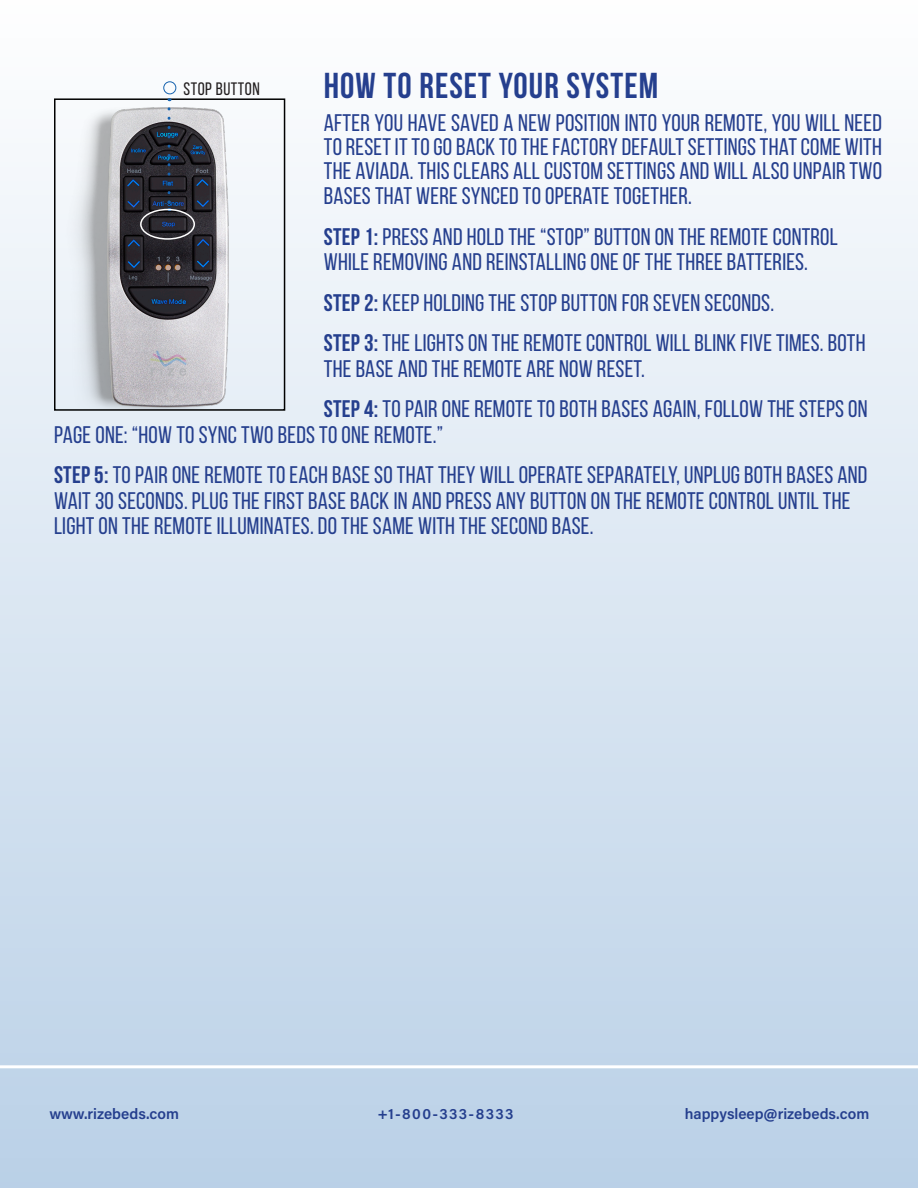
<style>
.page{position:relative;width:918px;height:1188px;background:#fff}
.page>*{position:absolute;margin:0;border:0;box-sizing:border-box;transform-origin:0 0}
.t1{font:700 36px "Bebas Neue";letter-spacing:.03em;color:#253f8e}
.t2{font:24px/25.5px "Bebas Neue";letter-spacing:.01em;color:#253f8e}
.t3{font:18px "Bebas Neue";letter-spacing:.03em;color:#231f20}
.caption_p{font:600 15px "Acumin Pro";letter-spacing:.005em;color:#253f8e}
.caption_p-2{font:600 15px "Acumin Pro";letter-spacing:.095em;color:#253f8e}
.s1{font-weight:700}
</style>
<div class="page">
<div style="left:0;top:0;width:918px;height:1188px;background:linear-gradient(to bottom,#fefefe,#bad0e7)"></div>
<hr style="left:0;top:1065px;width:918px;height:3px;background:#fff">
<img style="left:57px;top:101px;width:220px;height:307px">
<div style="left:54px;top:98px;width:231px;height:313px;border:2px solid #000"></div>
<div style="left:164px;top:82px;width:12px;height:12px;border:1px solid #1763af;border-radius:50%"></div>
<svg style="left:168px;top:109px;width:3px;height:100px"></svg>
<div style="left:140px;top:209px;width:55px;height:31px;border:2px solid #fff;border-radius:50%"></div>
<p class="t3" style="left:183px;top:79px;width:78px">STOP BUTTON</p>
<p class="t1" style="left:324px;top:65px;width:336px">HOW TO RESET YOUR SYSTEM</p>
<p class="t2" style="left:324px;top:110px;width:560px;line-height:24.5px;text-align:justify">AFTER YOU HAVE SAVED A NEW POSITION INTO YOUR REMOTE, YOU WILL NEED TO RESET IT TO GO BACK TO THE FACTORY DEFAULT SETTINGS THAT COME WITH THE AVIADA. THIS CLEARS ALL CUSTOM SETTINGS AND WILL ALSO UNPAIR TWO BASES THAT WERE SYNCED TO OPERATE TOGETHER.</p>
<p class="t2" style="left:324px;top:223px;width:516px"><span class="s1">STEP 1:</span> PRESS AND HOLD THE “STOP” BUTTON ON THE REMOTE CONTROL<br>WHILE REMOVING AND REINSTALLING ONE OF THE THREE BATTERIES.</p>
<p class="t2" style="left:324px;top:289px;width:452px"><span class="s1">STEP 2:</span> KEEP HOLDING THE STOP BUTTON FOR SEVEN SECONDS.</p>
<p class="t2" style="left:324px;top:330px;width:543px"><span class="s1">STEP 3:</span> THE LIGHTS ON THE REMOTE CONTROL WILL BLINK FIVE TIMES. BOTH<br>THE BASE AND THE REMOTE ARE NOW RESET.</p>
<p class="t2" style="left:54px;top:396px;width:815px;text-indent:270px"><span class="s1">STEP 4:</span> TO PAIR ONE REMOTE TO BOTH BASES AGAIN, FOLLOW THE STEPS ON<br>PAGE ONE: “HOW TO SYNC TWO BEDS TO ONE REMOTE.”</p>
<p class="t2" style="left:54px;top:462px;width:815px"><span class="s1">STEP 5:</span> TO PAIR ONE REMOTE TO EACH BASE SO THAT THEY WILL OPERATE SEPARATELY, UNPLUG BOTH BASES AND<br>WAIT 30 SECONDS. PLUG THE FIRST BASE BACK IN AND PRESS ANY BUTTON ON THE REMOTE CONTROL UNTIL THE<br>LIGHT ON THE REMOTE ILLUMINATES. DO THE SAME WITH THE SECOND BASE.</p>
<p class="caption_p" style="left:49px;top:1104px;width:131px">www.rizebeds.com</p>
<p class="caption_p-2" style="left:377px;top:1104px;width:138px">+1-800-333-8333</p>
<p class="caption_p" style="left:685px;top:1104px;width:186px">happysleep@rizebeds.com</p>
</div>
